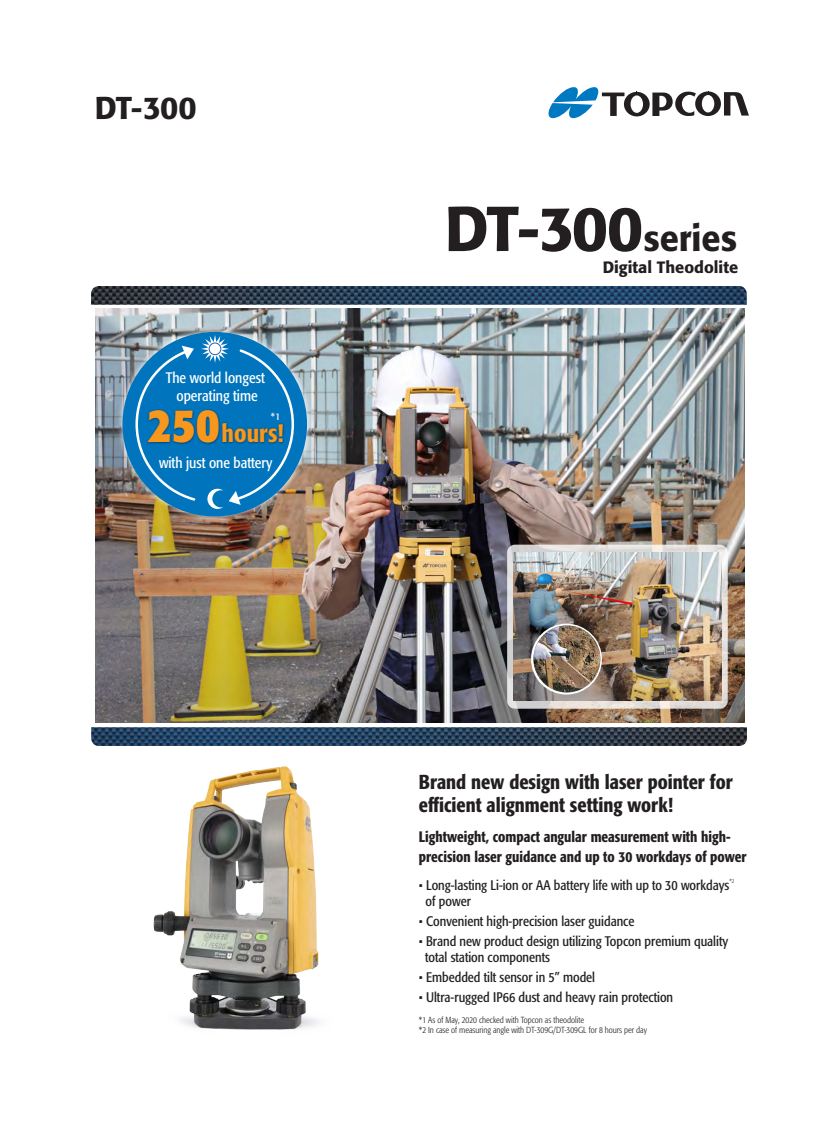
<style>
.page{position:relative;width:837px;height:1145px;background:#fff}
.page>*{position:absolute;margin:0;border:0;box-sizing:border-box;transform-origin:0 0}
.t1{font:500 62.5px "Formata Pro";color:#231f20}
.t2{font:700 condensed 48.38px "Formata Pro";color:#f7971d}
.t3{font:500 36.25px "Formata Pro";color:#231f20;scale:.94 1}
.t4{font:500 31.25px "Formata Pro";color:#231f20}
.t5{font:500 condensed 25px "Formata Pro";color:#f7971d}
.t6{font:500 condensed 20px/22.5px "Formata Pro";color:#231f20}
.t7{font:500 16.25px "Formata Pro";color:#231f20}
.t8{font:condensed 15.12px/17.6px "Formata Pro";color:#fff;text-align:center}
.t9{font:500 condensed 15px/20px "Formata Pro";color:#231f20}
.t10{font:condensed 13.75px "Formata Pro";color:#231f20}
.t11{font:9.5px "Formata Pro";color:#fff}
.t12{font:300 condensed 8.75px "Formata Pro";color:#231f20}
.t13{font:300 condensed 5.88px "Formata Pro";color:#231f20}
</style>
<div class="page">
<img style="left:95px;top:308px;width:648px;height:414px">
<svg style="left:548px;top:87px;width:200px;height:31px"></svg>
<img style="left:92px;top:286px;width:654px;height:18px">
<img style="left:92px;top:727px;width:654px;height:18px">
<div style="left:116px;top:326px;width:197px;height:196px;background:#fff;opacity:.75"></div>
<img style="left:103px;top:365px;width:31px;height:123px">
<img style="left:295px;top:378px;width:33px;height:110px">
<svg style="left:134px;top:335px;width:161px;height:174px"></svg>
<img style="left:135px;top:722px;width:221px;height:308px">
<svg style="left:507px;top:544px;width:220px;height:164px"></svg>
<img style="left:513px;top:552px;width:208px;height:148px">
<img style="left:523px;top:597px;width:84px;height:105px">
<p class="t4" style="left:95px;top:88px;width:103px">DT-300</p>
<p class="t8" style="left:166px;top:369px;width:100px">The world longest operating time</p>
<p class="t5" style="left:221px;top:417px;width:63px">hours!</p>
<p class="t8" style="left:159px;top:453px;width:115px">with just one battery</p>
<p class="t2" style="left:147px;top:394px;width:74px">250</p>
<p class="t11" style="left:271px;top:410px;width:11px">*1</p>
<p class="t1" style="left:444px;top:188px;width:200px">DT-300</p>
<p class="t3" style="left:643px;top:214px;width:101px">series</p>
<p class="t7" style="left:602px;top:257px;width:137px">Digital Theodolite</p>
<p class="t6" style="left:418px;top:770px;width:315px">Brand new design with laser pointer for efficient alignment setting work!</p>
<p class="t9" style="left:418px;top:826px;width:329px">Lightweight, compact angular measurement with high&shy;precision laser guidance and up to 30 workdays of power</p>
<p class="t10" style="left:418px;top:875px;width:312px">• Long-lasting Li-ion or AA battery life with up to 30 workdays</p>
<p class="t13" style="left:729px;top:877px;width:6px">*2</p>
<p class="t10" style="left:425px;top:892px;width:47px">of power</p>
<p class="t10" style="left:418px;top:912px;width:217px">• Convenient high-precision laser guidance</p>
<p class="t10" style="left:418px;top:932px;width:311px">• Brand new product design utilizing Topcon premium quality</p>
<p class="t10" style="left:425px;top:948px;width:126px">total station components</p>
<p class="t10" style="left:418px;top:968px;width:178px">• Embedded tilt sensor in 5” model</p>
<p class="t10" style="left:418px;top:988px;width:256px">• Ultra-rugged IP66 dust and heavy rain protection</p>
<p class="t12" style="left:418px;top:1014px;width:166px">*1 As of May, 2020 checked with Topcon as theodolite</p>
<p class="t12" style="left:418px;top:1024px;width:229px">*2 In case of measuring angle with DT-309G/DT-309GL for 8 hours per day</p>
</div>
